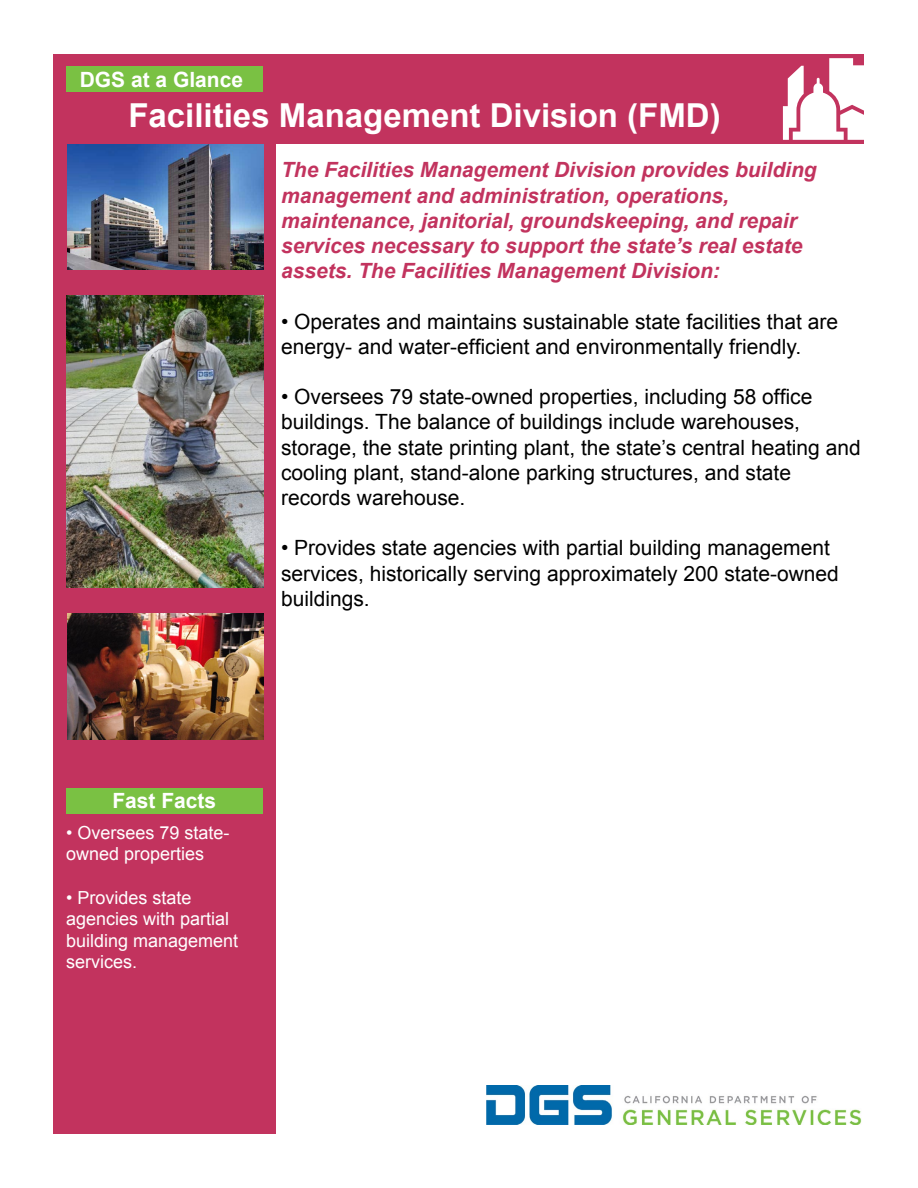
<style>
.page{position:relative;width:918px;height:1188px;background:#fff}
.page>*{position:absolute;margin:0;border:0;box-sizing:border-box;transform-origin:0 0}
.t1{font:700 33px "Arial";color:#fff}
.t2{font:21px/25.2px "Arial";color:#000}
.t3{font:italic 700 21px/25.2px "Arial";color:#c2335e}
.t4{font:700 21px "Arial";color:#fff}
.t5{font:18px/21.6px "Arial";color:#fff}
</style>
<div class="page">
<div style="left:54px;top:54px;width:222px;height:1080px;background:#c2335e"></div>
<div style="left:54px;top:54px;width:810px;height:90px;background:#c2335e"></div>
<img style="left:487px;top:1085px;width:375px;height:39px">
<div style="left:66px;top:66px;width:196px;height:26px;background:#7ac143"></div>
<div style="left:66px;top:788px;width:196px;height:26px;background:#7ac143"></div>
<svg style="left:783px;top:58px;width:81px;height:82px"></svg>
<img style="left:66px;top:295px;width:197px;height:293px">
<img style="left:67px;top:614px;width:196px;height:126px">
<img style="left:67px;top:144px;width:196px;height:126px">
<p class="t4" style="left:80px;top:65px;width:165px">DGS at a Glance</p>
<h1 class="t1" style="left:128px;top:93px;width:594px">Facilities Management Division (FMD)</h1>
<p class="t3" style="left:281px;top:158px;width:537px">The Facilities Management Division provides building management and administration, operations, maintenance, janitorial, groundskeeping, and repair services necessary to support the state’s real estate assets. The Facilities Management Division:</p>
<p class="t2" style="left:281px;top:309px;width:559px">• Operates and maintains sustainable state facilities that are energy- and water-efficient and environmentally friendly.</p>
<p class="t2" style="left:281px;top:385px;width:581px">• Oversees 79 state-owned properties, including 58 office buildings. The balance of buildings include warehouses, storage, the state printing plant, the state’s central heating and cooling plant, stand-alone parking structures, and state records warehouse.</p>
<p class="t2" style="left:281px;top:536px;width:559px">• Provides state agencies with partial building management services, historically serving approximately 200 state-owned buildings.</p>
<p class="t4" style="left:112px;top:787px;width:105px">Fast Facts</p>
<p class="t5" style="left:66px;top:822px;width:165px">• Oversees 79 state&shy;owned properties</p>
<p class="t5" style="left:66px;top:887px;width:174px">• Provides state agencies with partial building management services.</p>
</div>
